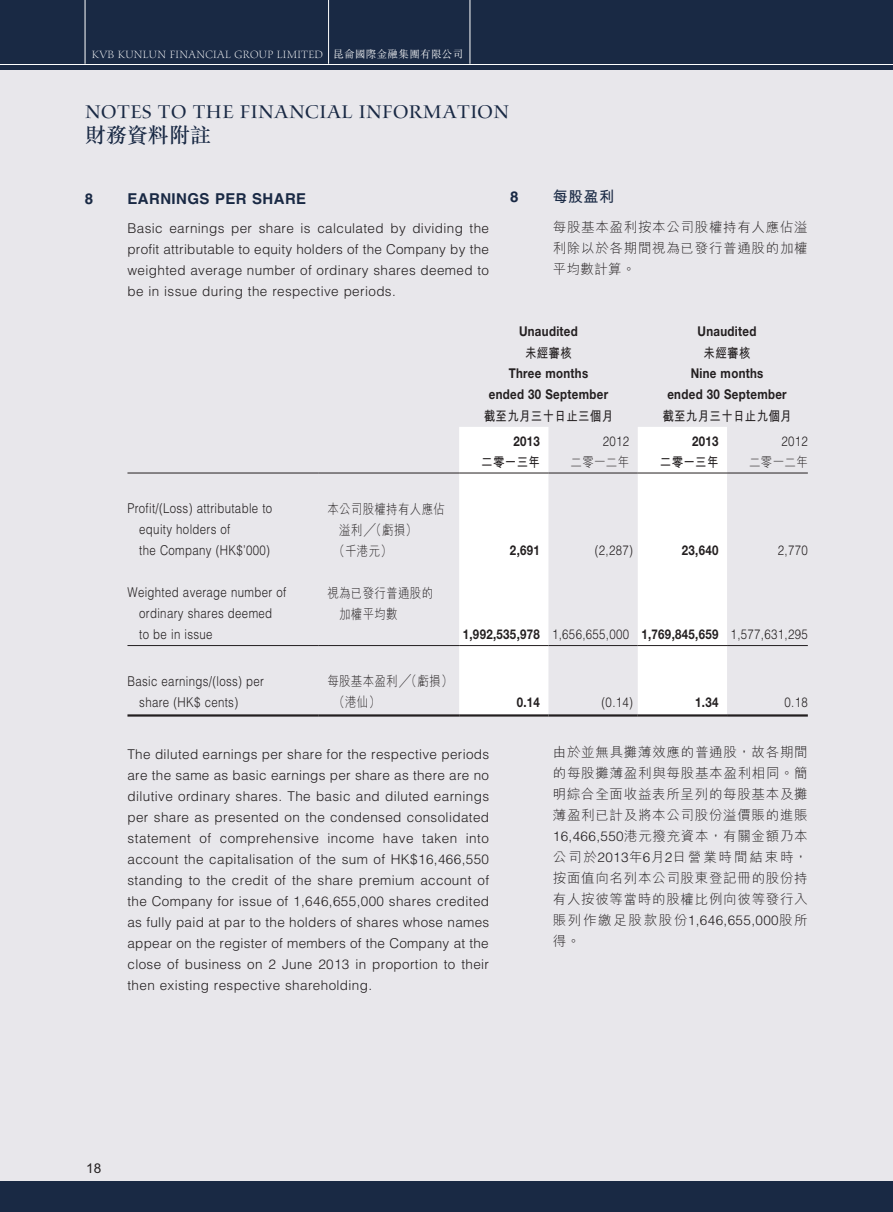
<style>
.page{position:relative;width:893px;height:1212px;background:#fff}
.page>*{position:absolute;margin:0;border:0;box-sizing:border-box;transform-origin:0 0}
.t1{font:21px "Waters Titling Pro";letter-spacing:.025em;color:#192944}
.t2{font:500 21px "M Sung HK";color:#192944}
.t3{font:700 15px "Helvetica LT Std";color:#192944}
.t4{font:700 15px "M Hei HK";color:#192944}
.t5{font:300 13.5px/21px "Helvetica LT Std";letter-spacing:.03em;color:#231f20;text-align:justify}
.t6{font:300 13.5px/21px "M Hei HK";letter-spacing:.05em;color:#231f20;text-align:justify}
.t7{font:300 13.5px/21px "Helvetica LT Std";letter-spacing:.03em;color:#231f20;scale:.85 1}
.t8{font:700 13.5px/21px "Helvetica Neue LT Std";letter-spacing:.03em;color:#231f20;text-align:center;scale:.85 1}
.t9{font:300 13.5px/21px "M Hei HK";letter-spacing:.03em;color:#231f20;scale:.85 1}
.t10{font:700 13.5px "M Hei HK";letter-spacing:.03em;color:#231f20;scale:.85 1}
.t11{font:300 13.5px "M Hei HK";letter-spacing:.05em;color:#231f20;scale:.85 1}
.t12{font:700 13.5px "M Hei HK";letter-spacing:.03em;color:#231f20}
.t13{font:300 12px "Waters Titling Pro";letter-spacing:.025em;color:#fff}
.s1{font-family:"M Sung HK";font-size:10.5px}
.s2{font-family:"Helvetica LT Std";font-weight:300}
.s3{font-family:"Helvetica LT Std"}
.s4{font-family:"M Hei HK"}
</style>
<div class="page">
<div style="left:0;top:68px;width:893px;height:1113px;background:#e8e7eb"></div>
<div style="left:0;top:1181px;width:893px;height:31px;background:#192944"></div>
<div style="left:0;top:0;width:893px;height:64px;background:#192944"></div>
<div style="left:0;top:65px;width:893px;height:5px;background:#192944"></div>
<hr style="left:85px;top:0;width:1px;height:64px;background:#fff">
<hr style="left:328px;top:0;width:1px;height:64px;background:#fff">
<hr style="left:470px;top:0;width:1px;height:64px;background:#fff">
<svg style="left:459px;top:427px;width:268px;height:287px;fill:#fff"></svg>
<hr style="left:127px;top:473px;width:192px;height:1px;background:#231f20">
<hr style="left:319px;top:473px;width:140px;height:1px;background:#231f20">
<hr style="left:459px;top:473px;width:89px;height:1px;background:#231f20">
<hr style="left:548px;top:473px;width:90px;height:1px;background:#231f20">
<hr style="left:638px;top:473px;width:89px;height:1px;background:#231f20">
<hr style="left:727px;top:473px;width:81px;height:1px;background:#231f20">
<hr style="left:127px;top:645px;width:192px;height:1px;background:#231f20">
<hr style="left:319px;top:645px;width:140px;height:1px;background:#231f20">
<hr style="left:459px;top:645px;width:89px;height:1px;background:#231f20">
<hr style="left:548px;top:645px;width:90px;height:1px;background:#231f20">
<hr style="left:638px;top:645px;width:89px;height:1px;background:#231f20">
<hr style="left:727px;top:645px;width:81px;height:1px;background:#231f20">
<hr style="left:127px;top:714px;width:192px;height:3px;background:#231f20">
<hr style="left:319px;top:714px;width:140px;height:3px;background:#231f20">
<hr style="left:459px;top:714px;width:89px;height:3px;background:#231f20">
<hr style="left:548px;top:714px;width:90px;height:3px;background:#231f20">
<hr style="left:638px;top:714px;width:89px;height:3px;background:#231f20">
<hr style="left:727px;top:714px;width:81px;height:3px;background:#231f20">
<p class="t13" style="left:92px;top:48px;width:373px">KVB KUNLUN FINANCIAL GROUP LIMITED <span class="s1">昆侖國際金融集團有限公司</span></p>
<h1 class="t1" style="left:85px;top:100px;width:426px">NOTES TO THE FINANCIAL INFORMATION</h1>
<h1 class="t2" style="left:85px;top:121px;width:127px">財務資料附註</h1>
<p class="t3" style="left:85px;top:189px;width:10px">8</p>
<p class="t3" style="left:127px;top:189px;width:22px">EARNINGS</p>
<p class="t3" style="left:215px;top:189px;width:11px">PER</p>
<p class="t3" style="left:252px;top:189px;width:12px">SHARE</p>
<p class="t5" style="left:127px;top:218px;width:363px">Basic earnings per share is calculated by dividing the profit attributable to equity holders of the Company by the weighted average number of ordinary shares deemed to be in issue during the respective periods.</p>
<p class="t3" style="left:510px;top:188px;width:10px">8</p>
<p class="t4" style="left:553px;top:186px;width:63px">每股盈利</p>
<p class="t6" style="left:553px;top:216px;width:256px">每股基本盈利按本公司股權持有人應佔溢利除以於各期間視為已發行普通股的加權平均數計算。</p>
<p class="t7" style="left:139px;top:498px;width:158px;text-indent:-12px">Profit/(Loss) attributable to equity holders of<br>the Company (HK$’000)</p>
<p class="t9" style="left:327px;top:498px;width:140px">本公司股權持有人應佔　溢利╱（虧損）<br>　（千港元）</p>
<p class="t7" style="left:139px;top:582px;width:175px;text-indent:-12px">Weighted average number of ordinary shares deemed<br>to be in issue</p>
<p class="t9" style="left:327px;top:582px;width:126px">視為已發行普通股的　加權平均數</p>
<p class="t7" style="left:139px;top:670px;width:148px;text-indent:-12px">Basic earnings/(loss) per share (HK$ cents)</p>
<p class="t9" style="left:327px;top:670px;width:149px">每股基本盈利╱（虧損）　（港仙）</p>
<p class="t8" style="left:519px;top:320px;width:71px">Unaudited</p>
<p class="t8" style="left:698px;top:320px;width:71px">Unaudited</p>
<p class="t10" style="left:525px;top:343px;width:57px">未經審核</p>
<p class="t10" style="left:704px;top:343px;width:57px">未經審核</p>
<p class="t8" style="left:489px;top:362px;width:142px">Three months<br>ended 30 September</p>
<p class="t8" style="left:667px;top:362px;width:142px">Nine months<br>ended 30 September</p>
<p class="t10" style="left:484px;top:406px;width:154px">截至九月三十日止三個月</p>
<p class="t10" style="left:662px;top:406px;width:154px">截至九月三十日止九個月</p>
<p class="t8" style="left:513px;top:430px;width:33px">2013</p>
<p class="t7" style="left:603px;top:430px;width:33px">2012</p>
<p class="t8" style="left:692px;top:430px;width:33px">2013</p>
<p class="t7" style="left:781px;top:430px;width:33px">2012</p>
<p class="t10" style="left:481px;top:452px;width:71px">二零一三年</p>
<p class="t11" style="left:571px;top:453px;width:71px">二零一二年</p>
<p class="t10" style="left:660px;top:452px;width:71px">二零一三年</p>
<p class="t11" style="left:749px;top:453px;width:71px">二零一二年</p>
<p class="t8" style="left:510px;top:539px;width:37px">2,691</p>
<p class="t7" style="left:595px;top:540px;width:47px">(2,287)</p>
<p class="t8" style="left:682px;top:539px;width:45px">23,640</p>
<p class="t7" style="left:778px;top:540px;width:37px">2,770</p>
<p class="t8" style="left:463px;top:623px;width:407px">1,992,535,978 <span class="s2">1,656,655,000</span> 1,769,845,659 <span class="s2">1,577,631,295</span></p>
<p class="t8" style="left:517px;top:691px;width:29px">0.14</p>
<p class="t7" style="left:601px;top:691px;width:39px">(0.14)</p>
<p class="t8" style="left:695px;top:691px;width:29px">1.34</p>
<p class="t7" style="left:785px;top:691px;width:29px">0.18</p>
<p class="t5" style="left:127px;top:743px;width:363px">The diluted earnings per share for the respective periods are the same as basic earnings per share as there are no dilutive ordinary shares. The basic and diluted earnings per share as presented on the condensed consolidated statement of comprehensive income have taken into account the capitalisation of the sum of HK$16,466,550 standing to the credit of the share premium account of the Company for issue of 1,646,655,000 shares credited as fully paid at par to the holders of shares whose names appear on the register of members of the Company at the close of business on 2 June 2013 in proportion to their then existing respective shareholding.</p>
<p class="t6" style="left:553px;top:741px;width:256px">由於並無具攤薄效應的普通股，故各期間的每股攤薄盈利與每股基本盈利相同。簡明綜合全面收益表所呈列的每股基本及攤薄盈利已計及將本公司股份溢價賬的進賬<span class="s3">16,466,550</span>港元撥充資本，有關金額乃本公司於<span class="s3">2013</span>年<span class="s3">6</span>月<span class="s3">2</span>日營業時間結束時，按面值向名列本公司股東登記冊的股份持有人按彼等當時的股權比例向彼等發行入</p>
<p class="t5" style="left:553px;top:909px;width:256px"><span class="s4">賬列作繳足股款股份</span>1,646,655,000<span class="s4">股所</span></p>
<p class="t6" style="left:553px;top:930px;width:29px">得。</p>
<p class="t12" style="left:86px;top:1158px;width:17px">18</p>
</div>
